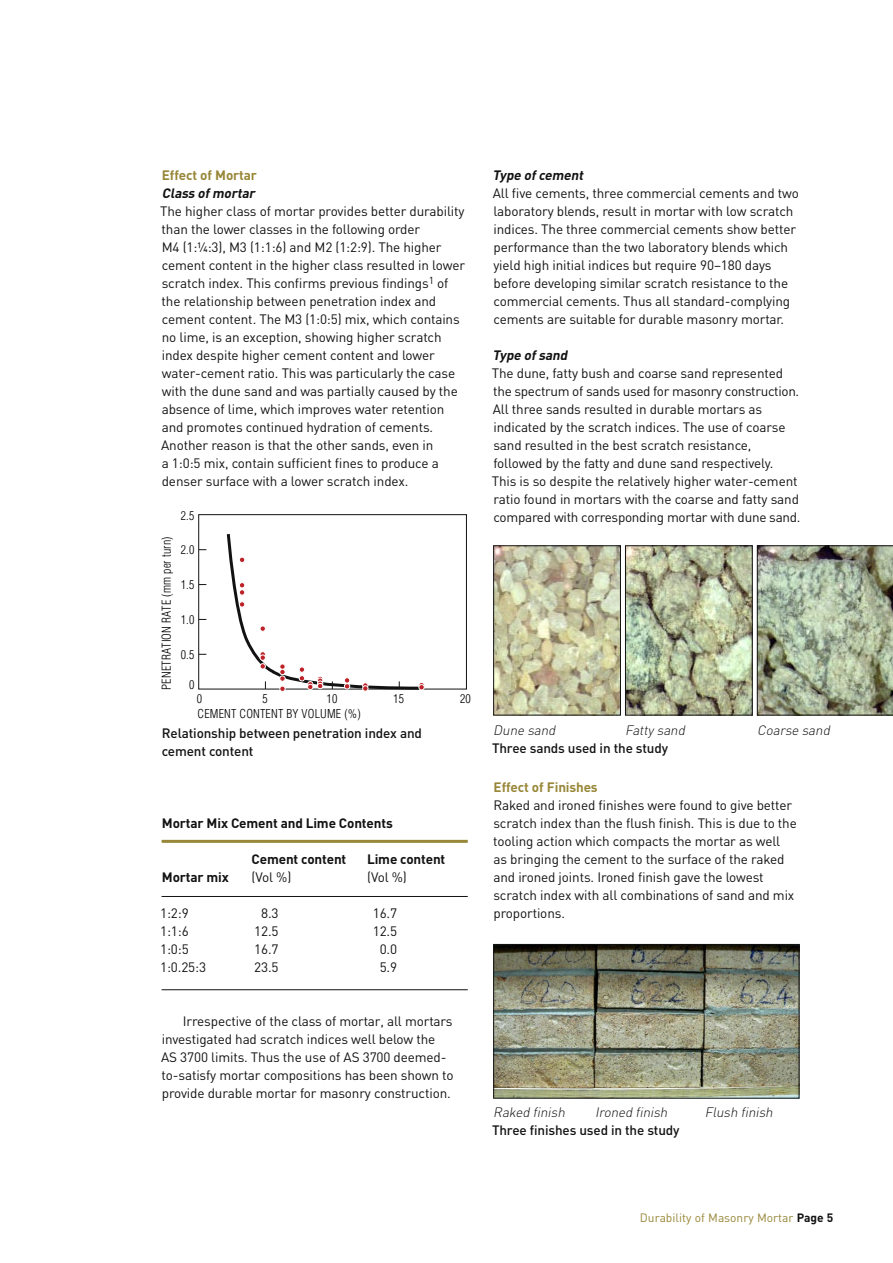
<style>
.page{position:relative;width:893px;height:1263px;background:#fff}
.page>*{position:absolute;margin:0;border:0;box-sizing:border-box;transform-origin:0 0}
.t1{font:13.5px/18px "DIN";letter-spacing:-.01em;color:#121212}
.t2{font:500 13.5px/18px "DIN";letter-spacing:-.01em;color:#121212}
.t3{font:700 13.5px "DIN";letter-spacing:-.01em;color:#121212}
.t4{font:italic 300 13.5px "DIN";color:#121212}
.t5{font:italic 700 13.5px "DIN";color:#121212}
.t6{font:700 13.5px "DIN";letter-spacing:-.01em;color:#988738}
.t7{font:300 condensed 12px "Helvetica";letter-spacing:.015em;color:#000}
.t8{font:12px "DIN";color:#988738}
.s1{font-weight:700;color:#121212}
</style>
<div class="page">
<hr style="left:162px;top:840px;width:306px;height:3px;background:#988738">
<hr style="left:162px;top:896px;width:306px;height:1px;background:#121212">
<hr style="left:162px;top:989px;width:306px;height:1px;background:#121212">
<img style="left:495px;top:547px;width:124px;height:166px">
<div style="left:493px;top:545px;width:128px;height:170px;border:1px solid #121212"></div>
<img style="left:627px;top:547px;width:124px;height:166px">
<div style="left:625px;top:545px;width:128px;height:170px;border:1px solid #121212"></div>
<img style="left:757px;top:545px;width:136px;height:170px">
<img style="left:495px;top:946px;width:302px;height:150px">
<div style="left:493px;top:944px;width:306px;height:154px;border:1px solid #121212"></div>
<div style="left:198px;top:514px;width:269px;height:175px;border:1px solid #121212"></div>
<svg style="left:225px;top:534px;width:200px;height:158px"></svg>
<p class="t6" style="left:162px;top:166px;width:97px">Effect of Mortar</p>
<p class="t5" style="left:162px;top:184px;width:98px">Class ofmortar</p>
<p class="t1" style="left:160px;top:202px;width:306px">The higher class of mortar provides better durability than the lower classes in the following order<br>M4 (1:¼:3), M3 (1:1:6) and M2 (1:2:9). The higher cement content in the higher class resulted in lower scratch index. This confirms previous findings<sup>1</sup> of the relationship between penetration index and cement content. The M3 (1:0:5) mix, which contains no lime, is an exception, showing higher scratch index despite higher cement content and lower water-cement ratio. This was particularly the case with the dune sand and was partially caused by the absence of lime, which improves water retention and promotes continued hydration of cements.<br>Another reason is that the other sands, even in<br>a 1:0:5 mix, contain sufficient fines to produce a denser surface with a lower scratch index.</p>
<p class="t7" style="left:159px;top:690px;width:155px;rotate:-90deg">PENETRATION RATE (mm per turn)</p>
<p class="t7" style="left:181px;top:508px;width:15px">2.5</p>
<p class="t7" style="left:181px;top:543px;width:15px">2.0</p>
<p class="t7" style="left:181px;top:578px;width:15px">1.5</p>
<p class="t7" style="left:181px;top:612px;width:15px">1.0</p>
<p class="t7" style="left:181px;top:647px;width:15px">0.5</p>
<p class="t7" style="left:189px;top:678px;width:7px">0</p>
<p class="t7" style="left:197px;top:691px;width:7px">0</p>
<p class="t7" style="left:263px;top:691px;width:7px">5</p>
<p class="t7" style="left:327px;top:691px;width:12px">10</p>
<p class="t7" style="left:393px;top:691px;width:12px">15</p>
<p class="t7" style="left:460px;top:691px;width:12px">20</p>
<p class="t7" style="left:198px;top:707px;width:165px">CEMENT CONTENT BY VOLUME (%)</p>
<p class="t2" style="left:162px;top:724px;width:262px">Relationship between penetration index and cement content</p>
<p class="t3" style="left:162px;top:814px;width:232px">Mortar Mix Cement and Lime Contents</p>
<p class="t3" style="left:252px;top:850px;width:96px">Cement content</p>
<p class="t3" style="left:367px;top:850px;width:80px">Lime content</p>
<p class="t3" style="left:162px;top:868px;width:69px">Mortar mix</p>
<p class="t1" style="left:252px;top:868px;width:41px">(Vol %)</p>
<p class="t1" style="left:367px;top:868px;width:41px">(Vol %)</p>
<p class="t1" style="left:160px;top:904px;width:30px">1:2:9</p>
<p class="t1" style="left:261px;top:904px;width:19px">8.3</p>
<p class="t1" style="left:373px;top:904px;width:26px">16.7</p>
<p class="t1" style="left:160px;top:922px;width:30px">1:1:6</p>
<p class="t1" style="left:254px;top:922px;width:26px">12.5</p>
<p class="t1" style="left:373px;top:922px;width:26px">12.5</p>
<p class="t1" style="left:160px;top:940px;width:30px">1:0:5</p>
<p class="t1" style="left:254px;top:940px;width:26px">16.7</p>
<p class="t1" style="left:380px;top:940px;width:19px">0.0</p>
<p class="t1" style="left:160px;top:958px;width:47px">1:0.25:3</p>
<p class="t1" style="left:254px;top:958px;width:26px">23.5</p>
<p class="t1" style="left:380px;top:958px;width:19px">5.9</p>
<p class="t1" style="left:161px;top:1012px;width:294px;text-indent:22px">Irrespective of the class of mortar, all mortars investigated had scratch indices well below the AS 3700 limits. Thus the use of AS 3700 deemed&shy;to-satisfy mortar compositions has been shown to provide durable mortar for masonry construction.</p>
<p class="t5" style="left:493px;top:166px;width:95px">Type ofcement</p>
<p class="t1" style="left:493px;top:184px;width:308px">All five cements, three commercial cements and two laboratory blends, result in mortar with low scratch indices. The three commercial cements show better performance than the two laboratory blends which yield high initial indices but require 90–180 days before developing similar scratch resistance to the commercial cements. Thus all standard-complying cements are suitable for durable masonry mortar.</p>
<p class="t5" style="left:493px;top:346px;width:79px">Type ofsand</p>
<p class="t1" style="left:492px;top:364px;width:310px">The dune, fatty bush and coarse sand represented the spectrum of sands used for masonry construction.<br>All three sands resulted in durable mortars as indicated by the scratch indices. The use of coarse sand resulted in the best scratch resistance, followed by the fatty and dune sand respectively.<br>This is so despite the relatively higher water-cement ratio found in mortars with the coarse and fatty sand compared with corresponding mortar with dune sand.</p>
<p class="t4" style="left:493px;top:722px;width:67px">Dune sand</p>
<p class="t4" style="left:625px;top:722px;width:64px">Fatty sand</p>
<p class="t4" style="left:757px;top:722px;width:77px">Coarse sand</p>
<p class="t2" style="left:492px;top:738px;width:178px">Three sands used in the study</p>
<p class="t6" style="left:494px;top:778px;width:106px">Effect of Finishes</p>
<p class="t1" style="left:493px;top:796px;width:305px">Raked and ironed finishes were found to give better scratch index than the flush finish. This is due to the tooling action which compacts the mortar as well as bringing the cement to the surface of the raked and ironed joints. Ironed finish gave the lowest scratch index with all combinations of sand and mix proportions.</p>
<p class="t4" style="left:493px;top:1103px;width:76px">Raked finish</p>
<p class="t4" style="left:595px;top:1103px;width:77px">Ironed finish</p>
<p class="t4" style="left:705px;top:1103px;width:72px">Flush finish</p>
<p class="t2" style="left:492px;top:1120px;width:189px">Three finishes used in the study</p>
<p class="t8" style="left:640px;top:1210px;width:185px">Durability of Masonry Mortar <span class="s1">Page</span></p>
</div>
